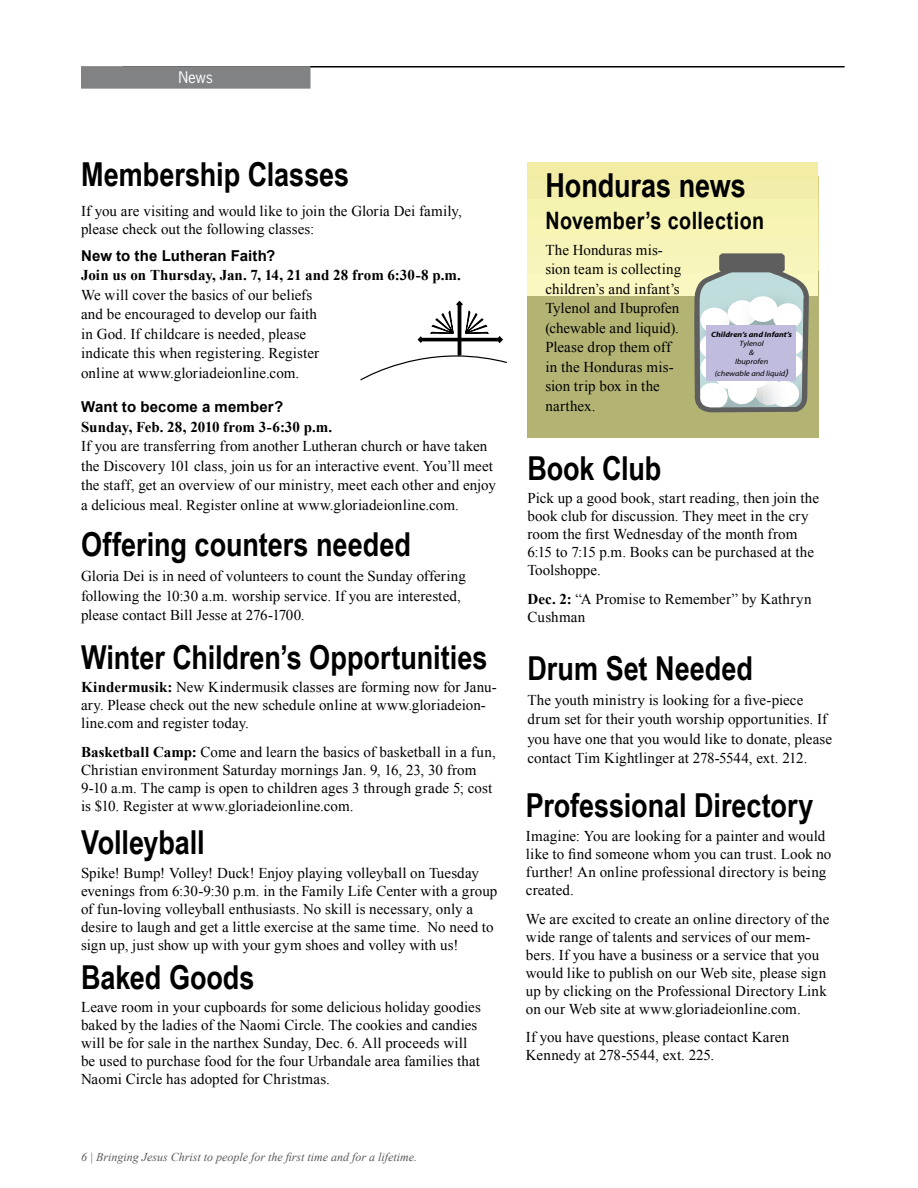
<style>
.page{position:relative;width:918px;height:1188px;background:#fff}
.page>*{position:absolute;margin:0;border:0;box-sizing:border-box;transform-origin:0 0}
.t1{font:700 33px "Arial Narrow";color:#000}
.t2{font:700 24px "Arial Narrow";letter-spacing:.02em;color:#000}
.t3{font:15px/18px "Times New Roman";letter-spacing:.005em;color:#000}
.t4{font:700 15px "Times New Roman";letter-spacing:.005em;color:#000}
.t5{font:700 15px "Arial";letter-spacing:.01em;color:#000}
.t6{font:15px "News Gothic Std";color:#fff}
.t7{font:italic 12px "Times New Roman";color:#58595b}
.t8{font:italic 7.65px/9.1px "Myriad";color:#000;text-align:center;scale:1.1 1}
.t9{font:italic 700 7.65px "Myriad";color:#000;scale:1.1 1}
.s1{font-weight:700}
.s2{font-size:10.2px}
</style>
<div class="page">
<hr style="left:123px;top:66px;width:722px;height:2px;background:#000">
<div style="left:82px;top:67px;width:228px;height:21px;background:#808284"></div>
<div style="left:81px;top:66px;width:229px;height:23px;border:2px solid #808284"></div>
<div style="left:527px;top:207px;width:292px;height:230px;background:#b3b474"></div>
<div style="left:527px;top:162px;width:291px;height:21px;background:#f2eca4"></div>
<div style="left:527px;top:181px;width:291px;height:21px;background:#f2eeaa"></div>
<div style="left:527px;top:200px;width:291px;height:21px;background:#f4f3b0"></div>
<div style="left:527px;top:218px;width:291px;height:22px;background:#f7f4b4"></div>
<div style="left:527px;top:237px;width:291px;height:21px;background:#f6f4b9"></div>
<div style="left:527px;top:256px;width:291px;height:21px;background:#f8f5bc"></div>
<div style="left:527px;top:275px;width:291px;height:21px;background:#fbf7c1"></div>
<svg style="left:694px;top:253px;width:115px;height:159px;background:#c0c8c1"></svg>
<div style="left:706px;top:325px;width:90px;height:56px;background:#c0bcde"></div>
<svg style="left:360px;top:301px;width:147px;height:80px"></svg>
<p class="t6" style="left:178px;top:68px;width:36px">News</p>
<h1 class="t1" style="left:81px;top:149px;width:270px">Membership Classes</h1>
<p class="t3" style="left:81px;top:201px;width:382px;line-height:18.8px">If you are visiting and would like to join the Gloria Dei family, please check out the following classes:</p>
<p class="t5" style="left:81px;top:246px;width:196px">New to the Lutheran Faith?</p>
<p class="t4" style="left:81px;top:265px;width:382px">Join us on Thursday, Jan. 7, 14, 21 and 28 from 6:30-8 p.m.</p>
<p class="t3" style="left:81px;top:285px;width:240px;line-height:19.5px">We will cover the basics of our beliefs and be encouraged to develop our faith in God. If childcare is needed, please indicate this when registering. Register online at www.gloriadeionline.com.</p>
<p class="t5" style="left:81px;top:397px;width:204px">Want to become a member?</p>
<p class="t4" style="left:81px;top:416px;width:253px">Sunday, Feb. 28, 2010 from 3-6:30 p.m.</p>
<p class="t3" style="left:81px;top:436px;width:416px;line-height:19.5px">If you are transferring from another Lutheran church or have taken the Discovery 101 class, join us for an interactive event. You’ll meet the staff, get an overview of our ministry, meet each other and enjoy a delicious meal. Register online at www.gloriadeionline.com.</p>
<h1 class="t1" style="left:81px;top:520px;width:331px">Offering counters needed</h1>
<p class="t3" style="left:81px;top:566px;width:386px;line-height:19.5px">Gloria Dei is in need of volunteers to count the Sunday offering following the 10:30 a.m. worship service. If you are interested, please contact Bill Jesse at 276-1700.</p>
<h1 class="t1" style="left:81px;top:632px;width:408px">Winter Children’s Opportunities</h1>
<p class="t3" style="left:81px;top:678px;width:417px"><span class="s1">Kindermusik:</span> New Kindermusik classes are forming now for Janu&shy;ary. Please check out the new schedule online at www.gloriadeion&shy;line.com and register today.</p>
<p class="t3" style="left:81px;top:743px;width:416px"><span class="s1">Basketball Camp:</span> Come and learn the basics of basketball in a fun, Christian environment Saturday mornings Jan. 9, 16, 23, 30 from 9-10 a.m. The camp is open to children ages 3 through grade 5; cost is $10. Register at www.gloriadeionline.com.</p>
<h1 class="t1" style="left:81px;top:818px;width:125px">Volleyball</h1>
<p class="t3" style="left:81px;top:863px;width:418px">Spike! Bump! Volley! Duck! Enjoy playing volleyball on Tuesday evenings from 6:30-9:30 p.m. in the Family Life Center with a group of fun-loving volleyball enthusiasts. No skill is necessary, only a desire to laugh and get a little exercise at the same time. No need to sign up, just show up with your gym shoes and volley with us!</p>
<h1 class="t1" style="left:81px;top:952px;width:175px">Baked Goods</h1>
<p class="t3" style="left:81px;top:998px;width:401px">Leave room in your cupboards for some delicious holiday goodies baked by the ladies of the Naomi Circle. The cookies and candies will be for sale in the narthex Sunday, Dec. 6. All proceeds will be used to purchase food for the four Urbandale area families that Naomi Circle has adopted for Christmas.</p>
<p class="t7" style="left:90px;top:1149px;width:329px">| Bringing Jesus Christ to people for the first time and for a lifetime.</p>
<h1 class="t1" style="left:545px;top:160px;width:202px">Honduras news</h1>
<h2 class="t2" style="left:545px;top:202px;width:220px">November’s collection</h2>
<p class="t3" style="left:545px;top:240px;width:137px;line-height:19.5px">The Honduras mis&shy;sion team is collecting children’s and infant’s<br>Tylenol and Ibuprofen (chewable and liquid).<br>Please drop them off in the Honduras mis&shy;sion trip box in the narthex.</p>
<p class="t9" style="left:711px;top:330px;width:75px">Children’s and Infant’s</p>
<p class="t8" style="left:735px;top:339px;width:32px">Tylenol<br>&amp;<br>Ibuprofen</p>
<p class="t8" style="left:715px;top:370px;width:69px">(chewable and liquid<span class="s2">)</span></p>
<h1 class="t1" style="left:527px;top:443px;width:136px">Book Club</h1>
<p class="t3" style="left:527px;top:489px;width:293px">Pick up a good book, start reading, then join the book club for discussion. They meet in the cry room the first Wednesday of the month from 6:15 to 7:15 p.m. Books can be purchased at the Toolshoppe.</p>
<p class="t3" style="left:527px;top:590px;width:286px"><span class="s1">Dec. 2:</span> “A Promise to Remember” by Kathryn<br>Cushman</p>
<h1 class="t1" style="left:527px;top:643px;width:227px">Drum Set Needed</h1>
<p class="t3" style="left:527px;top:690px;width:306px;line-height:19.5px">The youth ministry is looking for a five-piece drum set for their youth worship opportunities. If you have one that you would like to donate, please contact Tim Kightlinger at 278-5544, ext. 212.</p>
<h1 class="t1" style="left:526px;top:781px;width:289px">Professional Directory</h1>
<p class="t3" style="left:526px;top:826px;width:307px">Imagine: You are looking for a painter and would like to find someone whom you can trust. Look no further! An online professional directory is being created.</p>
<p class="t3" style="left:526px;top:909px;width:305px">We are excited to create an online directory of the wide range of talents and services of our mem&shy;bers. If you have a business or a service that you would like to publish on our Web site, please sign up by clicking on the Professional Directory Link on our Web site at www.gloriadeionline.com.</p>
<p class="t3" style="left:526px;top:1028px;width:265px">If you have questions, please contact Karen<br>Kennedy at 278-5544, ext. 225.</p>
</div>
